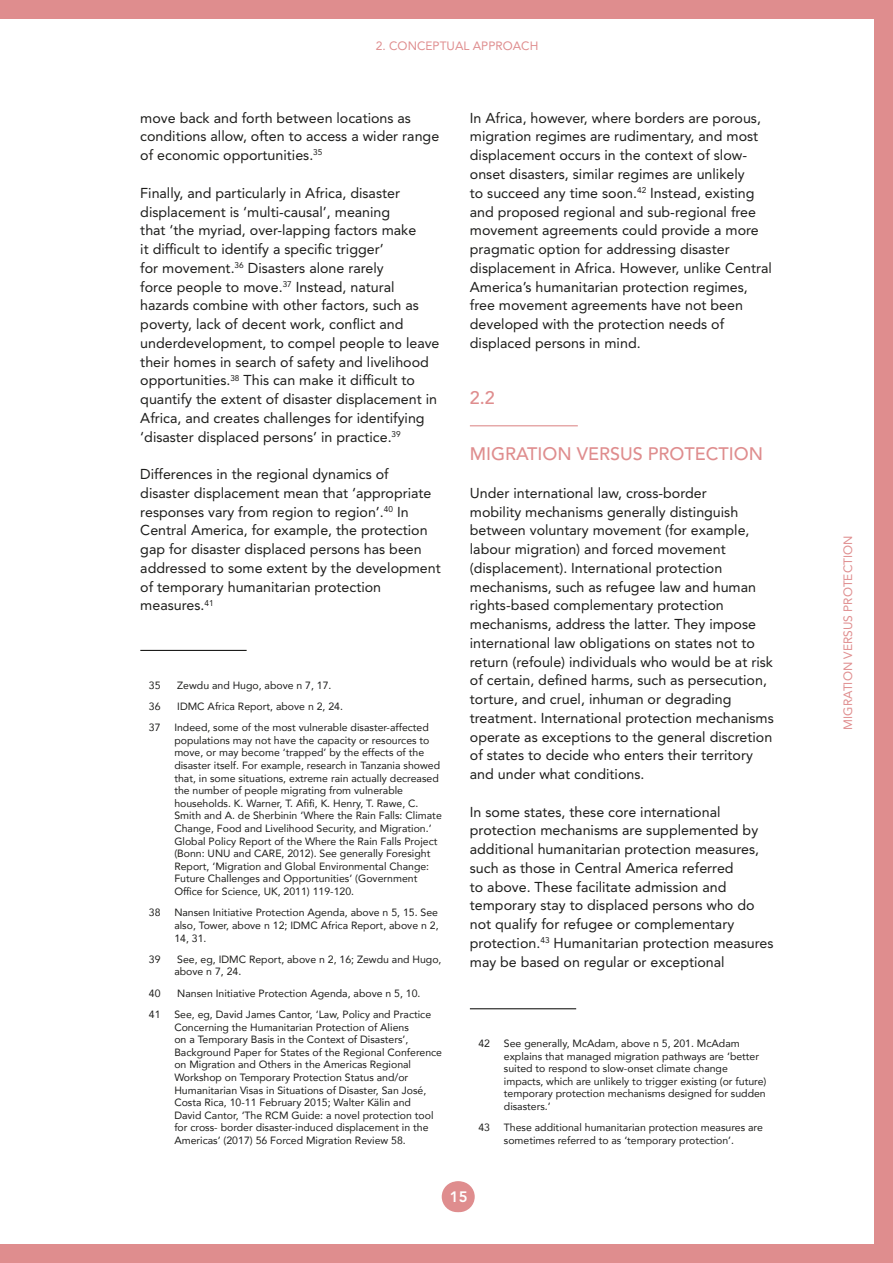
<style>
.page{position:relative;width:893px;height:1263px;background:#fff}
.page>*{position:absolute;margin:0;border:0;box-sizing:border-box;transform-origin:0 0}
.t1{font:500 18px "Avenir LT Std";color:#df8d8e}
.t2{font:800 15px "Avenir LT Std";color:#fff}
.t3{font:14.25px/18.8px "Avenir LT Std";color:#1d1d1b}
.t4{font:12px "Avenir LT Std";color:#df8d8e}
.t5{font:10.5px/12.6px "Avenir";color:#1d1d1b}
</style>
<div class="page">
<div style="left:874px;top:0;width:19px;height:1263px;background:#df8d8e"></div>
<div style="left:0;top:0;width:893px;height:19px;background:#df8d8e"></div>
<div style="left:0;top:1244px;width:893px;height:19px;background:#df8d8e"></div>
<div style="left:442px;top:1181px;width:30px;height:31px;background:#df8d8e;border-radius:50%"></div>
<div style="left:444px;top:1181px;width:31px;height:31px;background:#df8d8e;border-radius:50%"></div>
<hr style="left:470px;top:425px;width:108px;height:1px;background:#df8d8e">
<hr style="left:140px;top:650px;width:107px;height:1px;background:#1d1d1b">
<hr style="left:470px;top:1008px;width:106px;height:1px;background:#1d1d1b">
<p class="t4" style="left:376px;top:39px;width:164px">2. CONCEPTUAL APPROACH</p>
<p class="t3" style="left:140px;top:109px;width:300px">move back and forth between locations as conditions allow, often to access a wider range of economic opportunities.<sup>35</sup></p>
<p class="t3" style="left:140px;top:184px;width:301px">Finally, and particularly in Africa, disaster displacement is ‘multi-causal’, meaning<br>that ‘the myriad, over-lapping factors make<br>it difficult to identify a specific trigger’<br>for movement.<sup>36</sup> Disasters alone rarely<br>force people to move.<sup>37</sup> Instead, natural hazards combine with other factors, such as poverty, lack of decent work, conflict and underdevelopment, to compel people to leave their homes in search of safety and livelihood opportunities.<sup>38</sup> This can make it difficult to quantify the extent of disaster displacement in Africa, and creates challenges for identifying ‘disaster displaced persons’ in practice.<sup>39</sup></p>
<p class="t3" style="left:140px;top:465px;width:302px">Differences in the regional dynamics of disaster displacement mean that ‘appropriate responses vary from region to region’.<sup>40</sup> In Central America, for example, the protection gap for disaster displaced persons has been addressed to some extent by the development of temporary humanitarian protection measures.<sup>41</sup></p>
<p class="t5" style="left:149px;top:678px;width:13px">35</p>
<p class="t5" style="left:177px;top:678px;width:156px">Zewdu and Hugo, above n 7, 17.</p>
<p class="t5" style="left:149px;top:700px;width:13px">36</p>
<p class="t5" style="left:177px;top:700px;width:167px">IDMC Africa Report, above n 2, 24.</p>
<p class="t5" style="left:149px;top:721px;width:13px">37</p>
<p class="t5" style="left:174px;top:721px;width:269px">Indeed, some of the most vulnerable disaster-affected populations may not have the capacity or resources to move, or may become ‘trapped’ by the effects of the disaster itself. For example, research in Tanzania showed that, in some situations, extreme rain actually decreased the number of people migrating from vulnerable households. K. Warner, T. Afifi, K. Henry, T. Rawe, C.<br>Smith and A. de Sherbinin ‘Where the Rain Falls: Climate Change, Food and Livelihood Security, and Migration.’ Global Policy Report of the Where the Rain Falls Project (Bonn: UNU and CARE, 2012). See generally Foresight Report, ‘Migration and Global Environmental Change:<br>Future Challenges and Opportunities’ (Government Office for Science, UK, 2011) 119-120.</p>
<p class="t5" style="left:149px;top:906px;width:13px">38</p>
<p class="t5" style="left:174px;top:906px;width:266px;text-align:justify">Nansen Initiative Protection Agenda, above n 5, 15. See also, Tower, above n 12; IDMC Africa Report, above n 2, 14, 31.</p>
<p class="t5" style="left:149px;top:952px;width:13px">39</p>
<p class="t5" style="left:174px;top:952px;width:269px">See, eg, IDMC Report, above n 2, 16; Zewdu and Hugo, above n 7, 24.</p>
<p class="t5" style="left:149px;top:986px;width:13px">40</p>
<p class="t5" style="left:177px;top:986px;width:245px">Nansen Initiative Protection Agenda, above n 5, 10.</p>
<p class="t5" style="left:149px;top:1008px;width:13px">41</p>
<p class="t5" style="left:174px;top:1008px;width:269px">See, eg, David James Cantor, ‘Law, Policy and Practice Concerning the Humanitarian Protection of Aliens<br>on a Temporary Basis in the Context of Disasters’, Background Paper for States of the Regional Conference on Migration and Others in the Americas Regional Workshop on Temporary Protection Status and/or Humanitarian Visas in Situations of Disaster, San José, Costa Rica, 10-11 February 2015; Walter Kälin and<br>David Cantor, ‘The RCM Guide: a novel protection tool for cross- border disaster-induced displacement in the Americas’ (2017) 56 Forced Migration Review 58.</p>
<p class="t3" style="left:470px;top:109px;width:304px">In Africa, however, where borders are porous, migration regimes are rudimentary, and most displacement occurs in the context of slow&shy;onset disasters, similar regimes are unlikely<br>to succeed any time soon.<sup>42</sup> Instead, existing and proposed regional and sub-regional free movement agreements could provide a more pragmatic option for addressing disaster displacement in Africa. However, unlike Central America’s humanitarian protection regimes, free movement agreements have not been developed with the protection needs of displaced persons in mind.</p>
<p class="t1" style="left:470px;top:387px;width:27px">2.2</p>
<p class="t1" style="left:470px;top:444px;width:295px">MIGRATION VERSUS PROTECTION</p>
<p class="t3" style="left:470px;top:484px;width:305px">Under international law, cross-border<br>mobility mechanisms generally distinguish between voluntary movement (for example, labour migration) and forced movement (displacement). International protection mechanisms, such as refugee law and human rights-based complementary protection mechanisms, address the latter. They impose international law obligations on states not to return (refoule) individuals who would be at risk of certain, defined harms, such as persecution, torture, and cruel, inhuman or degrading treatment. International protection mechanisms operate as exceptions to the general discretion of states to decide who enters their territory and under what conditions.</p>
<p class="t3" style="left:470px;top:802px;width:305px">In some states, these core international protection mechanisms are supplemented by additional humanitarian protection measures, such as those in Central America referred<br>to above. These facilitate admission and temporary stay to displaced persons who do not qualify for refugee or complementary protection.<sup>43</sup> Humanitarian protection measures may be based on regular or exceptional</p>
<p class="t5" style="left:478px;top:1037px;width:13px">42</p>
<p class="t5" style="left:504px;top:1037px;width:264px">See generally, McAdam, above n 5, 201. McAdam explains that managed migration pathways are ‘better suited to respond to slow-onset climate change impacts, which are unlikely to trigger existing (or future) temporary protection mechanisms designed for sudden disasters.’</p>
<p class="t5" style="left:478px;top:1121px;width:13px">43</p>
<p class="t5" style="left:504px;top:1121px;width:260px">These additional humanitarian protection measures are sometimes referred to as ‘temporary protection’.</p>
<p class="t2" style="left:450px;top:1187px;width:19px">15</p>
<p class="t4" style="left:841px;top:729px;width:195px;rotate:-90deg">MIGRATION VERSUS PROTECTION</p>
</div>
